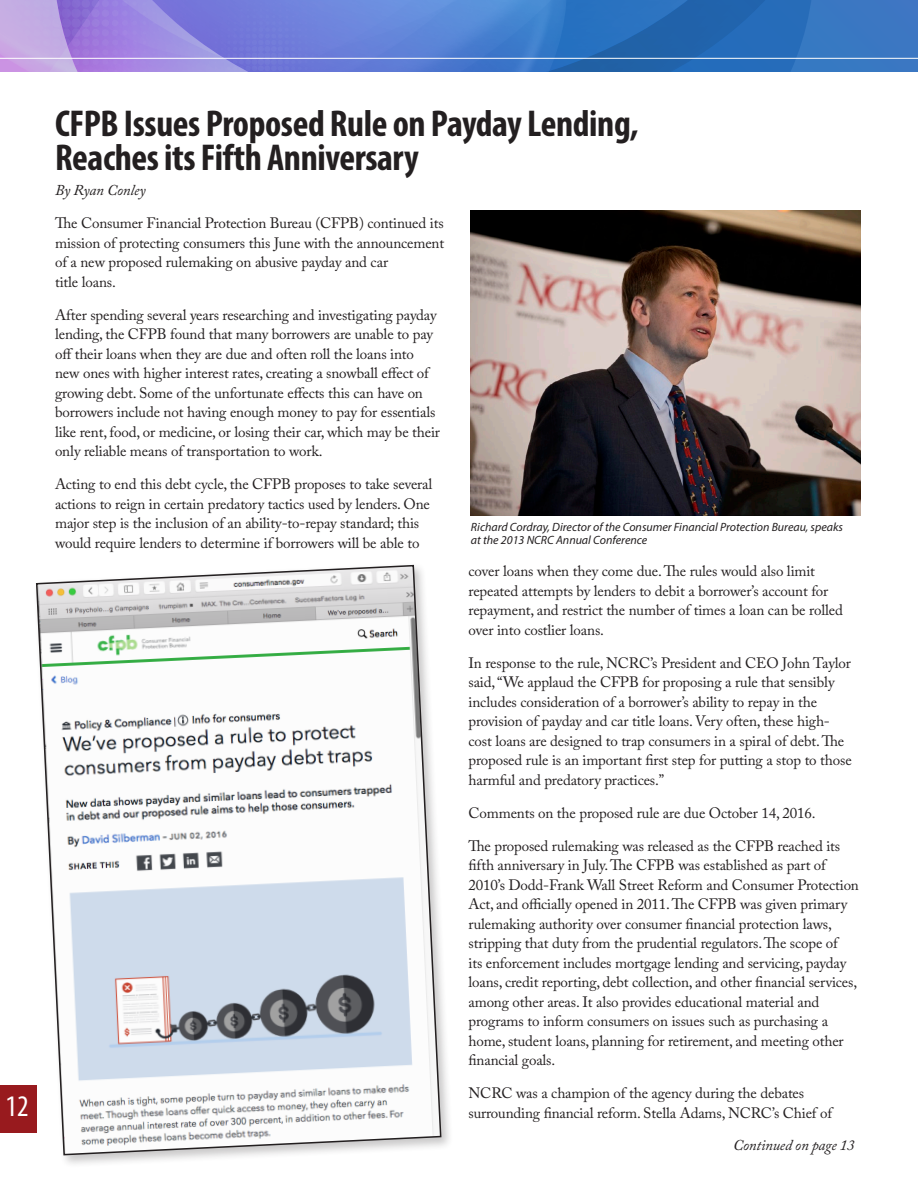
<style>
.page{position:relative;width:918px;height:1188px;background:#fff}
.page>*{position:absolute;margin:0;border:0;box-sizing:border-box;transform-origin:0 0}
.headline_03{font:700 condensed 37.5px/34.5px "Myriad Pro";letter-spacing:-.01em;color:#231f20}
.t1{font:condensed 30px "Myriad Pro";color:#fff}
.BODY_COPY{font:15px/19.5px "Adobe Caslon Pro";letter-spacing:-.01em;color:#231f20}
.BODY_COPY-2{font:italic 15px "Adobe Caslon Pro";letter-spacing:-.01em;color:#231f20}
.Continued{font:italic 15px "Adobe Caslon Pro";letter-spacing:-.01em;color:#231f20}
.t2{font:italic 12px/13.2px "Myriad Pro";color:#231f20}
</style>
<div class="page">
<div style="left:33px;top:562px;width:421px;height:606px;background:#231f20;opacity:.25"></div>
<svg style="left:35px;top:564px;width:407px;height:592px"></svg>
<img style="left:470px;top:211px;width:391px;height:304px">
<div style="left:0;top:1085px;width:37px;height:48px;background:#981a1e"></div>
<svg style="left:0;top:0;width:917px;height:72px;background:#5b7ccd"></svg>
<hr style="left:0;top:58px;width:918px;height:1px;background:#fff">
<h2 class="t1" style="left:6px;top:1088px;width:25px">12</h2>
<p class="headline_03" style="left:55px;top:105px;width:585px">CFPB Issues Proposed Rule on Payday Lending,<br>Reaches its Fifth Anniversary</p>
<p class="Continued" style="left:55px;top:181px;width:92px">By Ryan Conley</p>
<p class="BODY_COPY" style="left:55px;top:213px;width:391px">The Consumer Financial Protection Bureau (CFPB) continued its mission of protecting consumers this June with the announcement of a new proposed rulemaking on abusive payday and car<br>title loans.</p>
<p class="BODY_COPY" style="left:55px;top:305px;width:386px">After spending several years researching and investigating payday lending, the CFPB found that many borrowers are unable to pay off their loans when they are due and often roll the loans into new ones with higher interest rates, creating a snowball effect of growing debt. Some of the unfortunate effects this can have on borrowers include not having enough money to pay for essentials like rent, food, or medicine, or losing their car, which may be their only reliable means of transportation to work.</p>
<p class="BODY_COPY" style="left:55px;top:474px;width:379px">Acting to end this debt cycle, the CFPB proposes to take several actions to reign in certain predatory tactics used by lenders. One major step is the inclusion of an ability-to-repay standard; this would require lenders to determine if borrowers will be able to</p>
<p class="t2" style="left:471px;top:520px;width:374px">Richard Cordray, Director of the Consumer Financial Protection Bureau, speaks at the 2013 NCRC Annual Conference</p>
<p class="BODY_COPY" style="left:469px;top:561px;width:376px">cover loans when they come due. The rules would also limit repeated attempts by lenders to debit a borrower’s account for repayment, and restrict the number of times a loan can be rolled over into costlier loans.</p>
<p class="BODY_COPY" style="left:469px;top:653px;width:385px">In response to the rule, NCRC’s President and CEO John Taylor said, “We applaud the CFPB for proposing a rule that sensibly includes consideration of a borrower’s ability to repay in the provision of payday and car title loans. Very often, these high&shy;cost loans are designed to trap consumers in a spiral of debt. The proposed rule is an important first step for putting a stop to those harmful and predatory practices.”</p>
<p class="BODY_COPY" style="left:469px;top:803px;width:349px">Comments on the proposed rule are due October 14, 2016.</p>
<p class="BODY_COPY" style="left:469px;top:836px;width:392px">The proposed rulemaking was released as the CFPB reached its fifth anniversary in July. The CFPB was established as part of 2010’s Dodd-Frank Wall Street Reform and Consumer Protection Act, and officially opened in 2011. The CFPB was given primary rulemaking authority over consumer financial protection laws, stripping that duty from the prudential regulators. The scope of<br>its enforcement includes mortgage lending and servicing, payday loans, credit reporting, debt collection, and other financial services, among other areas. It also provides educational material and programs to inform consumers on issues such as purchasing a home, student loans, planning for retirement, and meeting other financial goals.</p>
<p class="BODY_COPY" style="left:469px;top:1083px;width:365px">NCRC was a champion of the agency during the debates surrounding financial reform. Stella Adams, NCRC’s Chief of</p>
<p class="BODY_COPY-2" style="left:733px;top:1136px;width:123px">Continued on page 13</p>
</div>
